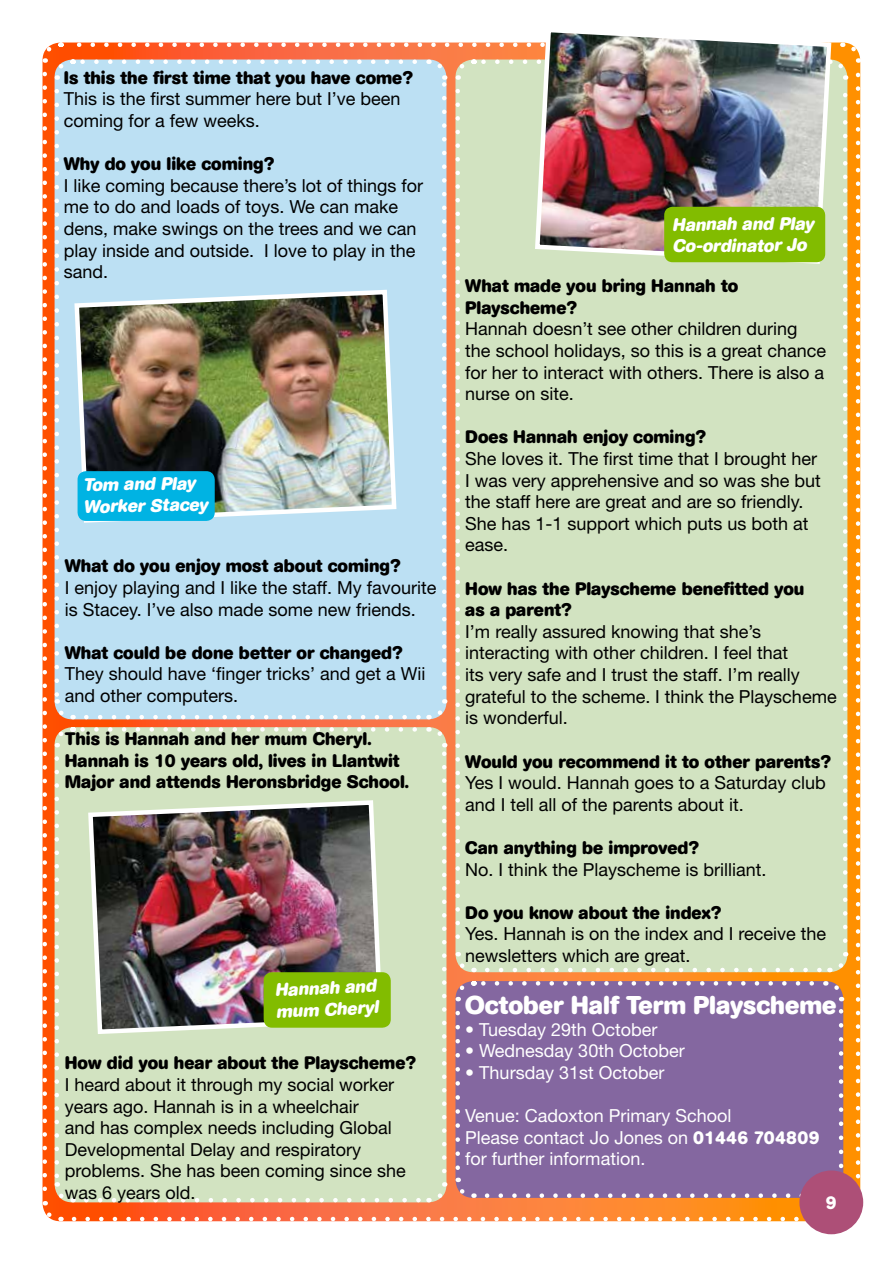
<style>
.page{position:relative;width:893px;height:1263px;background:#fff}
.page>*{position:absolute;margin:0;border:0;box-sizing:border-box;transform-origin:0 0}
.t1{font:700 25.5px "AG Book Rounded";color:#fff}
.t2{font:18px/21.6px "Helvetica Neue";color:#000}
.t3{font:700 18px/21.6px "AG Book Rounded";color:#000}
.t4{font:18px/21.6px "Helvetica Neue";color:#fff}
.t5{font:italic 700 18px/21.5px "AG Book Rounded";color:#fff}
.t6{font:700 18px "AG Book Rounded";color:#fff}
.s1{font-family:"AG Book Rounded";font-weight:700}
</style>
<div class="page">
<svg style="left:550px;top:32px;width:145px;height:8px"></svg>
<img style="left:42px;top:40px;width:821px;height:1184px">
<div style="left:799px;top:1170px;width:64px;height:64px;background:#ad4f77;border-radius:50%"></div>
<p class="t3" style="left:64px;top:67px;width:351px">Is this the first time that you have come?</p>
<p class="t2" style="left:64px;top:88px;width:338px">This is the first summer here but I’ve been coming for a few weeks.</p>
<p class="t3" style="left:64px;top:154px;width:212px">Why do you like coming?</p>
<p class="t2" style="left:64px;top:174px;width:361px">I like coming because there’s lot of things for me to do and loads of toys. We can make dens, make swings on the trees and we can play inside and outside. I love to play in the sand.</p>
<p class="t5" style="left:83px;top:475px;width:126px;rotate:-1deg">Tom and Play<br>Worker Stacey</p>
<p class="t3" style="left:65px;top:556px;width:337px">What do you enjoy most about coming?</p>
<p class="t2" style="left:65px;top:576px;width:373px">I enjoy playing and I like the staff. My favourite is Stacey. I’ve also made some new friends.</p>
<p class="t3" style="left:65px;top:642px;width:339px">What could be done better or changed?</p>
<p class="t2" style="left:65px;top:663px;width:362px">They should have ‘finger tricks’ and get a Wii and other computers.</p>
<p class="t3" style="left:65px;top:729px;width:346px">This is Hannah and her mum Cheryl.<br>Hannah is 10 years old, lives in Llantwit<br>Major and attends Heronsbridge School.</p>
<p class="t5" style="left:275px;top:979px;width:104px;rotate:-2deg">Hannah and mum Cheryl</p>
<p class="t3" style="left:65px;top:1053px;width:353px">How did you hear about the Playscheme?</p>
<p class="t2" style="left:65px;top:1073px;width:343px">I heard about it through my social worker years ago. Hannah is in a wheelchair<br>and has complex needs including Global Developmental Delay and respiratory problems. She has been coming since she was 6 years old.</p>
<p class="t5" style="left:672px;top:213px;width:147px">Hannah and Play<br>Co-ordinator Jo</p>
<p class="t3" style="left:465px;top:276px;width:274px">What made you bring Hannah to<br>Playscheme?</p>
<p class="t2" style="left:465px;top:318px;width:362px">Hannah doesn’t see other children during the school holidays, so this is a great chance for her to interact with others. There is also a nurse on site.</p>
<p class="t3" style="left:465px;top:427px;width:242px">Does Hannah enjoy coming?</p>
<p class="t2" style="left:465px;top:448px;width:357px">She loves it. The first time that I brought her I was very apprehensive and so was she but the staff here are great and are so friendly.<br>She has 1-1 support which puts us both at ease.</p>
<p class="t3" style="left:465px;top:578px;width:341px">How has the Playscheme benefitted you as a parent?</p>
<p class="t2" style="left:465px;top:620px;width:373px">I’m really assured knowing that she’s interacting with other children. I feel that<br>its very safe and I trust the staff. I’m really grateful to the scheme. I think the Playscheme is wonderful.</p>
<p class="t3" style="left:465px;top:751px;width:367px">Would you recommend it to other parents?</p>
<p class="t2" style="left:465px;top:772px;width:362px">Yes I would. Hannah goes to a Saturday club and I tell all of the parents about it.</p>
<p class="t3" style="left:465px;top:837px;width:235px">Can anything be improved?</p>
<p class="t2" style="left:465px;top:858px;width:303px">No. I think the Playscheme is brilliant.</p>
<p class="t3" style="left:465px;top:902px;width:257px">Do you know about the index?</p>
<p class="t2" style="left:465px;top:923px;width:362px">Yes. Hannah is on the index and I receive the newsletters which are great.</p>
<h1 class="t1" style="left:465px;top:990px;width:373px">October Half Term Playscheme</h1>
<p class="t4" style="left:465px;top:1018px;width:194px">• Tuesday 29th October</p>
<p class="t4" style="left:465px;top:1040px;width:221px">• Wednesday 30th October</p>
<p class="t4" style="left:465px;top:1061px;width:201px">• Thursday 31st October</p>
<p class="t4" style="left:465px;top:1105px;width:356px">Venue: Cadoxton Primary School<br>Please contact Jo Jones on <span class="s1">01446 704809 </span>for further information.</p>
<p class="t6" style="left:826px;top:1192px;width:12px">9</p>
</div>
